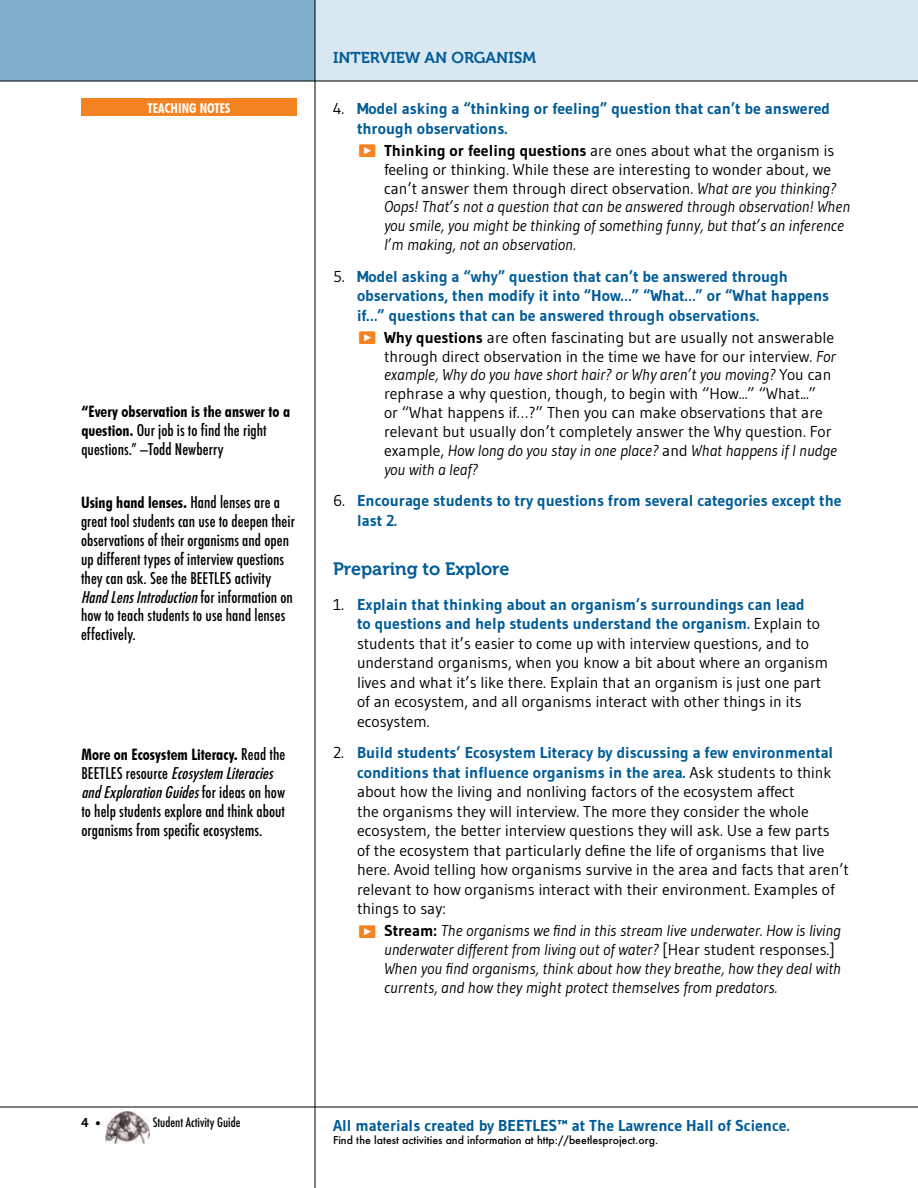
<style>
.page{position:relative;width:918px;height:1188px;background:#fff}
.page>*{position:absolute;margin:0;border:0;box-sizing:border-box;transform-origin:0 0}
.t1{font:18px "Museo 700";color:#005c98}
.t2{font:15.75px/19.5px "Gudea";color:#000}
.t3{font:italic 15.75px/18.9px "Gudea";color:#000}
.t4{font:500 condensed 15.75px/18.9px "Futura";letter-spacing:.005em;color:#000}
.t5{font:700 15.75px/19.5px "Gudea";color:#005c98}
.t6{font:700 condensed 15.75px "Futura BT";color:#000}
.t7{font:15.75px "Museo 700";color:#005c98}
.t8{font:700 condensed 13.5px "Futura BT";color:#fff}
.t9{font:500 condensed 12.75px "Futura";color:#000}
.t10{font:12.75px "Museo 700";color:#000}
.t11{font:500 10.5px "Futura";color:#000}
.s1{font-family:"Futura BT";font-weight:700}
.s2{font-family:"Futura";font-weight:500}
.s3{font-style:italic}
.s4{font-weight:400;color:#000}
.s5{font-family:"Modern Pictograms";font-style:normal;font-size:24px;color:#f58220}
.s6{font-weight:700;font-style:normal}
.s7{font-style:normal}
.s8{font-family:"Modern Pictograms";font-size:24px;color:#f58220}
.s9{font-weight:700}
.s10{font-weight:700;color:#005c98}
.s11{font-family:"Museo 500"}
</style>
<div class="page">
<div style="left:0;top:0;width:315px;height:81px;background:#80aecb"></div>
<div style="left:315px;top:0;width:603px;height:81px;background:#d9e7f0"></div>
<hr style="left:315px;top:0;width:1px;height:1188px;background:#000">
<hr style="left:0;top:1107px;width:918px;height:1px;background:#000">
<div style="left:81px;top:98px;width:216px;height:18px;background:#f58220"></div>
<img style="left:105px;top:1112px;width:45px;height:32px">
<hr style="left:0;top:81px;width:918px;height:1px;background:#000">
<p class="t8" style="left:148px;top:100px;width:84px">TEACHING NOTES</p>
<p class="t6" style="left:81px;top:402px;width:210px">“Every observation is the answer to a</p>
<p class="t4" style="left:81px;top:421px;width:187px"><span class="s1">question.</span> Our job is to find the right questions.” —Todd Newberry</p>
<p class="t6" style="left:81px;top:493px;width:201px">Using hand lenses. <span class="s2">Hand lenses are a</span></p>
<p class="t4" style="left:81px;top:512px;width:215px">great tool students can use to deepen their observations of their organisms and open up different types of interview questions they can ask. See the BEETLES activity <span class="s3">HandLensIntroduction</span>f o r i n f o r m a t i o n o n how to teach students to use hand lenses effectively.</p>
<p class="t6" style="left:81px;top:745px;width:205px">More on Ecosystem Literacy. <span class="s2">Read the</span></p>
<p class="t4" style="left:81px;top:764px;width:205px">B E E T L E S r e s o u r c e <span class="s3">Ecosystem Literacies andExplorationGuides</span>f o r i d e a s o n h o w to help students explore and think about organisms from specific ecosystems.</p>
<p class="t7" style="left:333px;top:49px;width:205px">INTERVIEW AN ORGANISM</p>
<p class="t5" style="left:357px;top:99px;width:475px;text-indent:-24px"><span class="s4">4.</span> Model asking a “thinking or feeling” question that can’t be answered through observations.</p>
<p class="t3" style="left:384px;top:140px;width:468px;text-indent:-27px"><span class="s5">P</span> <span class="s6">Thinking or feeling questions</span> <span class="s7">are ones about what the organism is feeling or thinking. While these are interesting to wonder about, we can’t answer them through direct observation.</span> What are you thinking?<br>Oops! That’s not a question that can be answered through observation! When you smile, you might be thinking of something funny, but that’s an inference I’m making, not an observation.</p>
<p class="t5" style="left:357px;top:266px;width:474px;text-indent:-24px"><span class="s4">5.</span> Model asking a “why” question that can’t be answered through observations, then modify it into “How…” “What…” or “What happens if…” questions that can be answered through observations.</p>
<p class="t2" style="left:384px;top:327px;width:455px;line-height:18.9px;text-indent:-27px"><span class="s8">P</span> <span class="s9">Why questions</span> are often fascinating but are usually not answerable through direct observation in the time we have for our interview. <span class="s3">For example, Why do you have short hair? or Why aren’t you moving?</span> You can rephrase a why question, though, to begin with “How...” “What...”<br>or “What happens if…?” Then you can make observations that are relevant but usually don’t completely answer the Why question. For example, <span class="s3">How long do you stay in one place?</span> and <span class="s3">What happens if I nudge you with a leaf?</span></p>
<p class="t5" style="left:357px;top:491px;width:486px;text-indent:-24px"><span class="s4">6.</span> Encourage students to try questions from several categories except the last 2.</p>
<p class="t1" style="left:333px;top:559px;width:178px">PREPARING TO EXPLORE</p>
<p class="t2" style="left:357px;top:594px;width:473px;text-indent:-24px">1. <span class="s10">Explain that thinking about an organism’s surroundings can lead<br>to questions and help students understand the organism.</span> Explain to students that it’s easier to come up with interview questions, and to understand organisms, when you know a bit about where an organism lives and what it’s like there. Explain that an organism is just one part of an ecosystem, and all organisms interact with other things in its ecosystem.</p>
<p class="t2" style="left:357px;top:743px;width:494px;text-indent:-24px">2. <span class="s10">Build students’ Ecosystem Literacy by discussing a few environmental conditions that influence organisms in the area.</span> Ask students to think about how the living and nonliving factors of the ecosystem affect<br>the organisms they will interview. The more they consider the whole ecosystem, the better interview questions they will ask. Use a few parts<br>of the ecosystem that particularly define the life of organisms that live here. Avoid telling how organisms survive in the area and facts that aren’t relevant to how organisms interact with their environment. Examples of things to say:</p>
<p class="t3" style="left:384px;top:921px;width:459px;text-indent:-27px"><span class="s5">P</span> <span class="s6">Stream:</span> The organisms we find in this stream live underwater. How is living underwater different from living out of water? <span class="s7">[Hear student responses.] </span>When you find organisms, think about how they breathe, how they deal with currents, and how they might protect themselves from predators.</p>
<p class="t10" style="left:81px;top:1115px;width:22px">4 <span class="s11">•</span></p>
<p class="t9" style="left:153px;top:1114px;width:89px">Student Activity Guide</p>
<p class="t5" style="left:333px;top:1116px;width:458px">All materials created by BEETLES™ at The Lawrence Hall of Science.</p>
<p class="t11" style="left:333px;top:1133px;width:327px">Find the latest activities and information at http://beetlesproject.org.</p>
</div>
